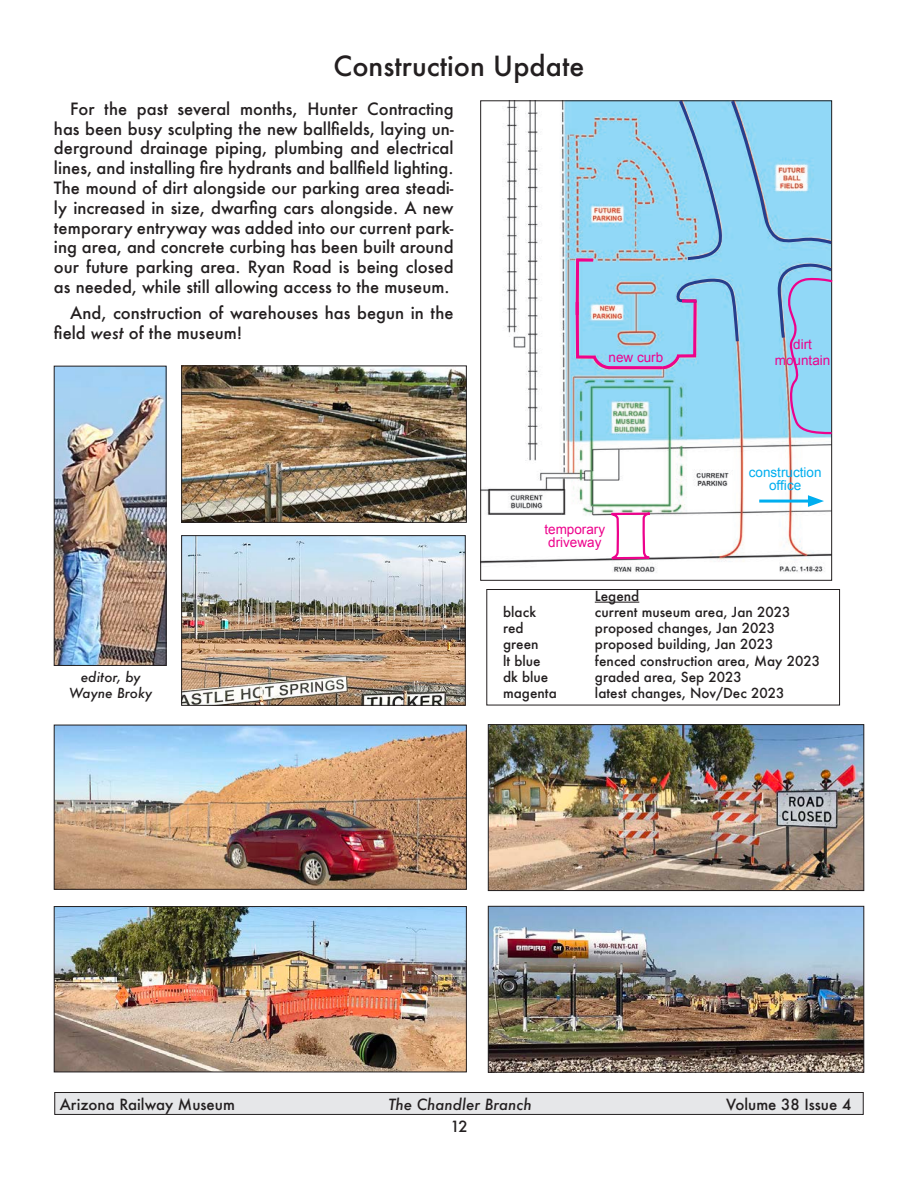
<style>
.page{position:relative;width:918px;height:1188px;background:#fff}
.page>*{position:absolute;margin:0;border:0;box-sizing:border-box;transform-origin:0 0}
.t1{font:500 27px "Futura";color:#231f20}
.t2{font:500 16.5px/19.8px "Futura";color:#231f20;text-align:justify}
.t3{font:500 15px "Futura";color:#231f20}
.t4{font:italic 500 15px "Futura";color:#231f20}
.t5{font:500 13.5px "Futura";color:#231f20}
.t6{font:13.5px/16.2px "Arial";color:#ed028c;text-align:center}
.t7{font:italic 500 13.5px/16.2px "Futura";color:#231f20;text-align:center}
.t8{font:13.5px/13.5px "Arial";color:#00aeef;text-align:center}
.s1{font-style:italic}
</style>
<div class="page">
<div style="left:55px;top:1093px;width:808px;height:21px;background:#e6e7e9"></div>
<div style="left:54px;top:1092px;width:810px;height:23px;border:1px solid #231f20"></div>
<img style="left:56px;top:908px;width:409px;height:162px">
<div style="left:54px;top:906px;width:413px;height:166px;border:1px solid #231f20"></div>
<hr style="left:595px;top:602px;width:44px;height:1px;background:#231f20">
<div style="left:487px;top:589px;width:353px;height:116px;border:1px solid #231f20"></div>
<img style="left:56px;top:727px;width:409px;height:161px">
<div style="left:54px;top:725px;width:413px;height:165px;border:1px solid #231f20"></div>
<img style="left:183px;top:537px;width:280px;height:167px">
<div style="left:181px;top:535px;width:284px;height:171px;border:1px solid #231f20"></div>
<img style="left:490px;top:908px;width:372px;height:162px">
<div style="left:488px;top:906px;width:376px;height:166px;border:1px solid #231f20"></div>
<img style="left:482px;top:103px;width:348px;height:470px">
<hr style="left:759px;top:500px;width:55px;height:3px;background:#00aeef">
<svg style="left:808px;top:495px;width:16px;height:12px"></svg>
<hr style="left:608px;top:366px;width:54px;height:3px;background:#ed028c">
<svg style="left:609px;top:511px;width:43px;height:50px"></svg>
<svg style="left:659px;top:100px;width:174px;height:335px;background:#8fcbea"></svg>
<svg style="left:574px;top:257px;width:39px;height:114px;background:#a3bfe4"></svg>
<hr style="left:682px;top:299px;width:14px;height:3px;background:#ed028c">
<img style="left:490px;top:726px;width:372px;height:163px">
<div style="left:488px;top:724px;width:376px;height:167px;border:1px solid #231f20"></div>
<img style="left:183px;top:368px;width:282px;height:153px">
<div style="left:181px;top:366px;width:286px;height:157px;border:1px solid #231f20"></div>
<img style="left:56px;top:368px;width:108px;height:296px">
<div style="left:54px;top:366px;width:112px;height:300px;border:1px solid #231f20"></div>
<h1 class="t1" style="left:333px;top:48px;width:253px">Construction Update</h1>
<p class="t2" style="left:54px;top:98px;width:401px;text-indent:16px">For the past several months, Hunter Contracting has been busy sculpting the new ballfields, laying un&shy;derground drainage piping, plumbing and electrical lines, and installing fire hydrants and ballfield lighting.<br>The mound of dirt alongside our parking area steadi&shy;ly increased in size, dwarfing cars alongside. A new temporary entryway was added into our current park&shy;ing area, and concrete curbing has been built around our future parking area. Ryan Road is being closed as needed, while still allowing access to the museum.</p>
<p class="t2" style="left:54px;top:303px;width:401px;text-indent:16px">And, construction of warehouses has begun in the field <span class="s1">west</span> of the museum!</p>
<p class="t6" style="left:609px;top:349px;width:56px">new curb</p>
<p class="t6" style="left:544px;top:522px;width:62px;line-height:13.5px;text-align:left">temporary driveway</p>
<p class="t6" style="left:775px;top:336px;width:57px">dirt mountain</p>
<p class="t8" style="left:749px;top:465px;width:74px">construction office</p>
<p class="t7" style="left:69px;top:668px;width:84px">editor, by<br>Wayne Broky</p>
<p class="t5" style="left:595px;top:587px;width:46px">Legend</p>
<p class="t5" style="left:503px;top:603px;width:35px">black</p>
<p class="t5" style="left:595px;top:603px;width:197px">current museum area, Jan 2023</p>
<p class="t5" style="left:503px;top:619px;width:22px">red</p>
<p class="t5" style="left:595px;top:619px;width:182px">proposed changes, Jan 2023</p>
<p class="t5" style="left:503px;top:635px;width:37px">green</p>
<p class="t5" style="left:595px;top:635px;width:180px">proposed building, Jan 2023</p>
<p class="t5" style="left:503px;top:651px;width:39px">lt blue</p>
<p class="t5" style="left:595px;top:651px;width:227px">fenced construction area, May 2023</p>
<p class="t5" style="left:503px;top:668px;width:47px">dk blue</p>
<p class="t5" style="left:595px;top:668px;width:148px">graded area, Sep 2023</p>
<p class="t5" style="left:503px;top:684px;width:55px">magenta</p>
<p class="t5" style="left:595px;top:684px;width:191px">latest changes, Nov/Dec 2023</p>
<p class="t3" style="left:60px;top:1094px;width:177px">Arizona Railway Museum</p>
<p class="t4" style="left:388px;top:1094px;width:145px">The Chandler Branch</p>
<p class="t3" style="left:726px;top:1094px;width:127px">Volume 38 Issue 4</p>
<p class="t3" style="left:450px;top:1116px;width:19px">12</p>
</div>
